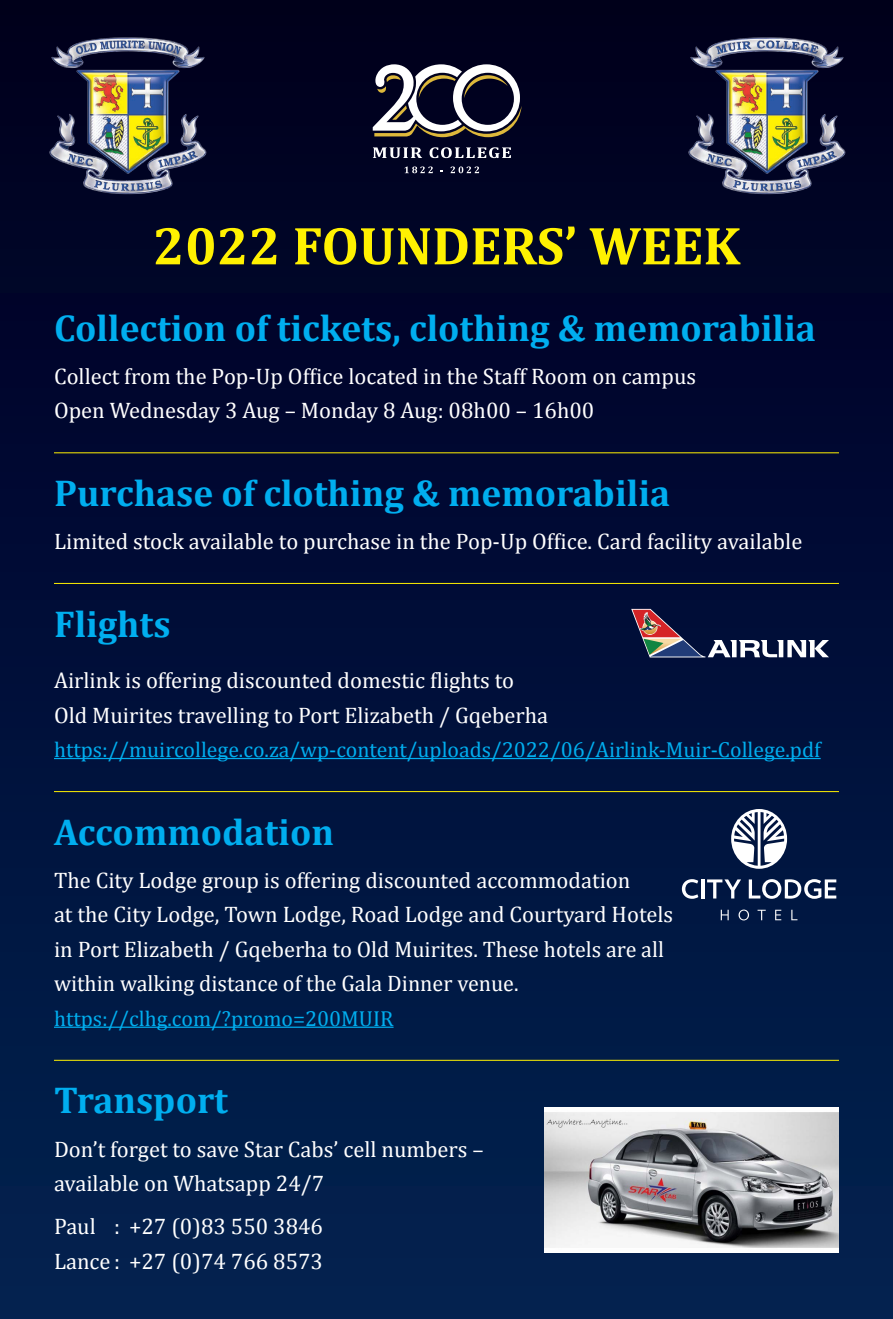
<style>
.page{position:relative;width:893px;height:1319px;background:#fff}
.page>*{position:absolute;margin:0;border:0;box-sizing:border-box;transform-origin:0 0}
.t1{font:700 54px "Cambria";color:#fff101}
.t2{font:700 37.5px "Cambria";color:#00aeef}
.t3{font:22.5px/34.5px "Cambria";color:#fff}
.t4{font:21.75px "Cambria";color:#00aeef}
</style>
<div class="page">
<div style="left:0;top:0;width:893px;height:1318px;background:linear-gradient(to bottom,#00001d,#032452)"></div>
<hr style="left:54px;top:452px;width:785px;height:1px;background:#fff101">
<hr style="left:54px;top:583px;width:785px;height:1px;background:#fff101">
<hr style="left:54px;top:791px;width:785px;height:1px;background:#fff101">
<hr style="left:54px;top:757px;width:767px;height:2px;background:#00aeef">
<hr style="left:54px;top:1059px;width:785px;height:1px;background:#fff101">
<hr style="left:54px;top:1026px;width:340px;height:1px;background:#00aeef">
<img style="left:43px;top:32px;width:169px;height:169px">
<img style="left:682px;top:32px;width:169px;height:169px">
<svg style="left:373px;top:147px;width:49px;height:11px"></svg>
<svg style="left:430px;top:147px;width:81px;height:11px"></svg>
<svg style="left:404px;top:166px;width:29px;height:7px"></svg>
<svg style="left:450px;top:166px;width:29px;height:7px"></svg>
<svg style="left:373px;top:64px;width:149px;height:73px"></svg>
<svg style="left:631px;top:608px;width:198px;height:49px;background:#373957"></svg>
<svg style="left:757px;top:909px;width:9px;height:11px"></svg>
<svg style="left:775px;top:909px;width:6px;height:11px"></svg>
<svg style="left:791px;top:909px;width:6px;height:11px"></svg>
<svg style="left:721px;top:909px;width:8px;height:11px"></svg>
<svg style="left:738px;top:909px;width:11px;height:11px"></svg>
<svg style="left:707px;top:879px;width:34px;height:19px"></svg>
<svg style="left:749px;top:879px;width:87px;height:19px"></svg>
<svg style="left:682px;top:879px;width:16px;height:19px"></svg>
<hr style="left:701px;top:879px;width:3px;height:19px;background:#fff">
<svg style="left:731px;top:808px;width:56px;height:60px"></svg>
<img style="left:545px;top:1107px;width:293px;height:144px">
<p class="t1" style="left:153px;top:213px;width:589px">2022 FOUNDERS’ WEEK</p>
<p class="t2" style="left:54px;top:305px;width:763px">Collection of tickets, clothing &amp; memorabilia</p>
<p class="t3" style="left:54px;top:359px;width:644px">Collect from the Pop-Up Office located in the Staff Room on campus<br>Open Wednesday 3 Aug – Monday 8 Aug: 08h00 – 16h00</p>
<p class="t2" style="left:54px;top:470px;width:618px">Purchase of clothing &amp; memorabilia</p>
<p class="t3" style="left:54px;top:524px;width:750px">Limited stock available to purchase in the Pop-Up Office. Card facility available</p>
<p class="t2" style="left:54px;top:601px;width:118px">Flights</p>
<p class="t3" style="left:54px;top:663px;width:496px">Airlink is offering discounted domestic flights to<br>Old Muirites travelling to Port Elizabeth / Gqeberha</p>
<p class="t4" style="left:54px;top:736px;width:768px">https://muircollege.co.za/wp-content/uploads/2022/06/Airlink-Muir-College.pdf</p>
<p class="t2" style="left:54px;top:809px;width:281px">Accommodation</p>
<p class="t3" style="left:54px;top:862px;width:621px">The City Lodge group is offering discounted accommodation<br>at the City Lodge, Town Lodge, Road Lodge and Courtyard Hotels in Port Elizabeth / Gqeberha to Old Muirites. These hotels are all within walking distance of the Gala Dinner venue.</p>
<p class="t4" style="left:54px;top:1005px;width:341px">https://clhg.com/?promo=200MUIR</p>
<p class="t2" style="left:54px;top:1077px;width:175px">Transport</p>
<p class="t3" style="left:54px;top:1131px;width:431px">Don’t forget to save Star Cabs’ cell numbers – available on Whatsapp 24/7</p>
<p class="t3" style="left:54px;top:1208px;width:271px">Paul : +27 (0)83 550 3846</p>
<p class="t3" style="left:54px;top:1243px;width:271px">Lance : +27 (0)74 766 8573</p>
</div>
